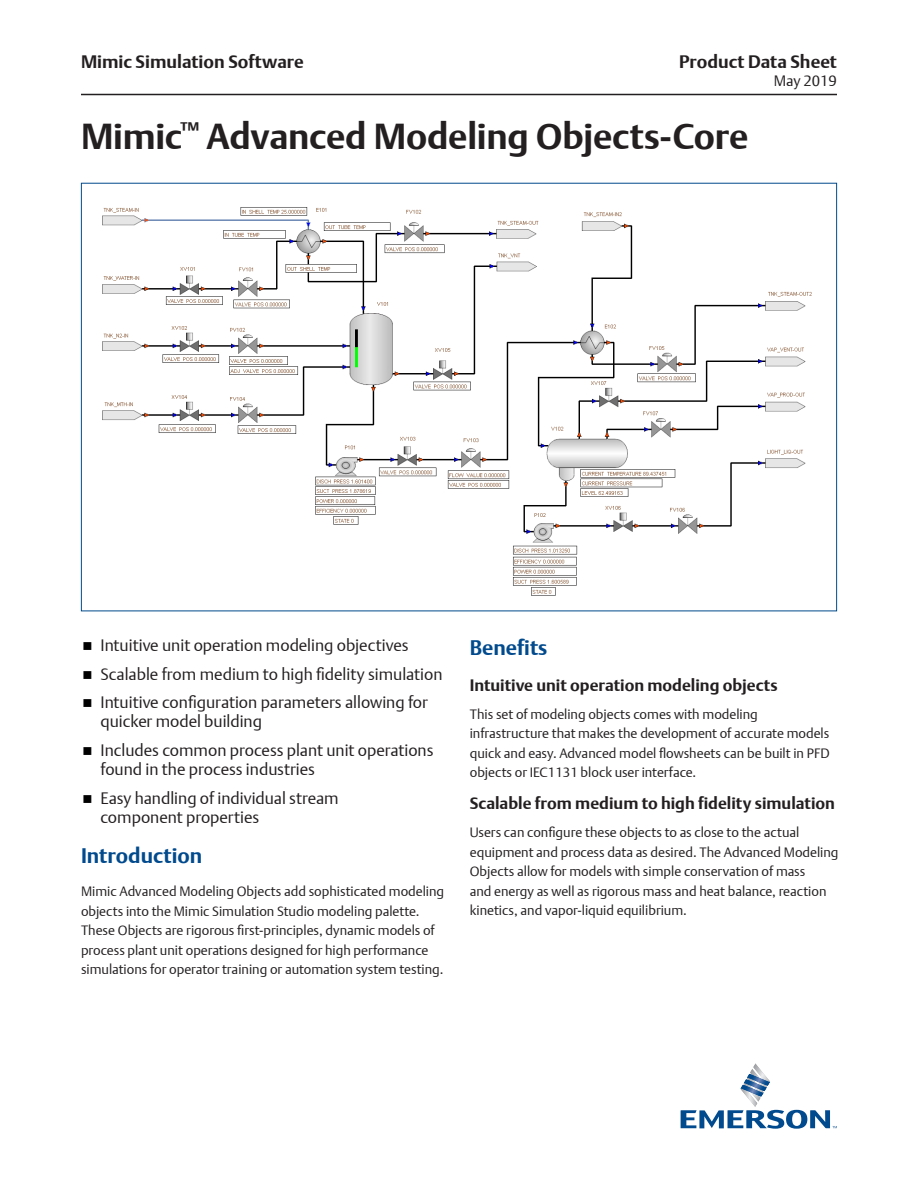
<style>
.page{position:relative;width:918px;height:1188px;background:#fff}
.page>*{position:absolute;margin:0;border:0;box-sizing:border-box;transform-origin:0 0}
.t1{font:700 36px "DTL Argo T";letter-spacing:-.005em;color:#231f20}
.Subhead_1{font:700 21px "DTL Argo T";color:#004a8d}
.t2{font:700 18px "DTL Argo T";color:#231f20}
.t3{font:16.5px/19.5px "DTL Argo T Light";color:#231f20}
.Subhead_2{font:700 16.5px "DTL Argo T";color:#231f20}
.t4{font:15px "DTL Argo T Light";color:#231f20}
.Body_Text{font:13.5px/19.5px "DTL Argo T Light";color:#231f20}
</style>
<div class="page">
<hr style="left:81px;top:94px;width:756px;height:1px;background:#231f20">
<svg style="left:681px;top:1063px;width:156px;height:66px"></svg>
<img style="left:102px;top:207px;width:710px;height:389px">
<h3 class="t2" style="left:81px;top:51px;width:224px">Mimic Simulation Software</h3>
<h3 class="t2" style="left:679px;top:51px;width:159px">Product Data Sheet</h3>
<p class="t4" style="left:774px;top:72px;width:65px">May 2019</p>
<p class="t1" style="left:81px;top:115px;width:669px">Mimic<sup>™</sup> Advanced Modeling Objects-Core</p>
<p class="t3" style="left:100px;top:635px;width:310px">Intuitive unit operation modeling objectives</p>
<p class="t3" style="left:100px;top:664px;width:344px">Scalable from medium to high fidelity simulation</p>
<p class="t3" style="left:100px;top:692px;width:329px">Intuitive configuration parameters allowing for quicker model building</p>
<p class="t3" style="left:100px;top:740px;width:335px">Includes common process plant unit operations found in the process industries</p>
<p class="t3" style="left:100px;top:788px;width:240px">Easy handling of individual stream component properties</p>
<p class="Subhead_1" style="left:81px;top:843px;width:123px">Introduction</p>
<p class="Body_Text" style="left:81px;top:881px;width:365px">Mimic Advanced Modeling Objects add sophisticated modeling objects into the Mimic Simulation Studio modeling palette.<br>These Objects are rigorous first-principles, dynamic models of process plant unit operations designed for high performance simulations for operator training or automation system testing.</p>
<p class="Subhead_1" style="left:470px;top:635px;width:79px">Benefits</p>
<p class="Subhead_2" style="left:470px;top:675px;width:309px">Intuitive unit operation modeling objects</p>
<p class="Body_Text" style="left:470px;top:704px;width:361px">This set of modeling objects comes with modeling infrastructure that makes the development of accurate models quick and easy. Advanced model flowsheets can be built in PFD objects or IEC1131 block user interface.</p>
<p class="Subhead_2" style="left:470px;top:793px;width:367px">Scalable from medium to high fidelity simulation</p>
<p class="Body_Text" style="left:470px;top:823px;width:370px">Users can configure these objects to as close to the actual equipment and process data as desired. The Advanced Modeling Objects allow for models with simple conservation of mass<br>and energy as well as rigorous mass and heat balance, reaction kinetics, and vapor-liquid equilibrium.</p>
</div>
